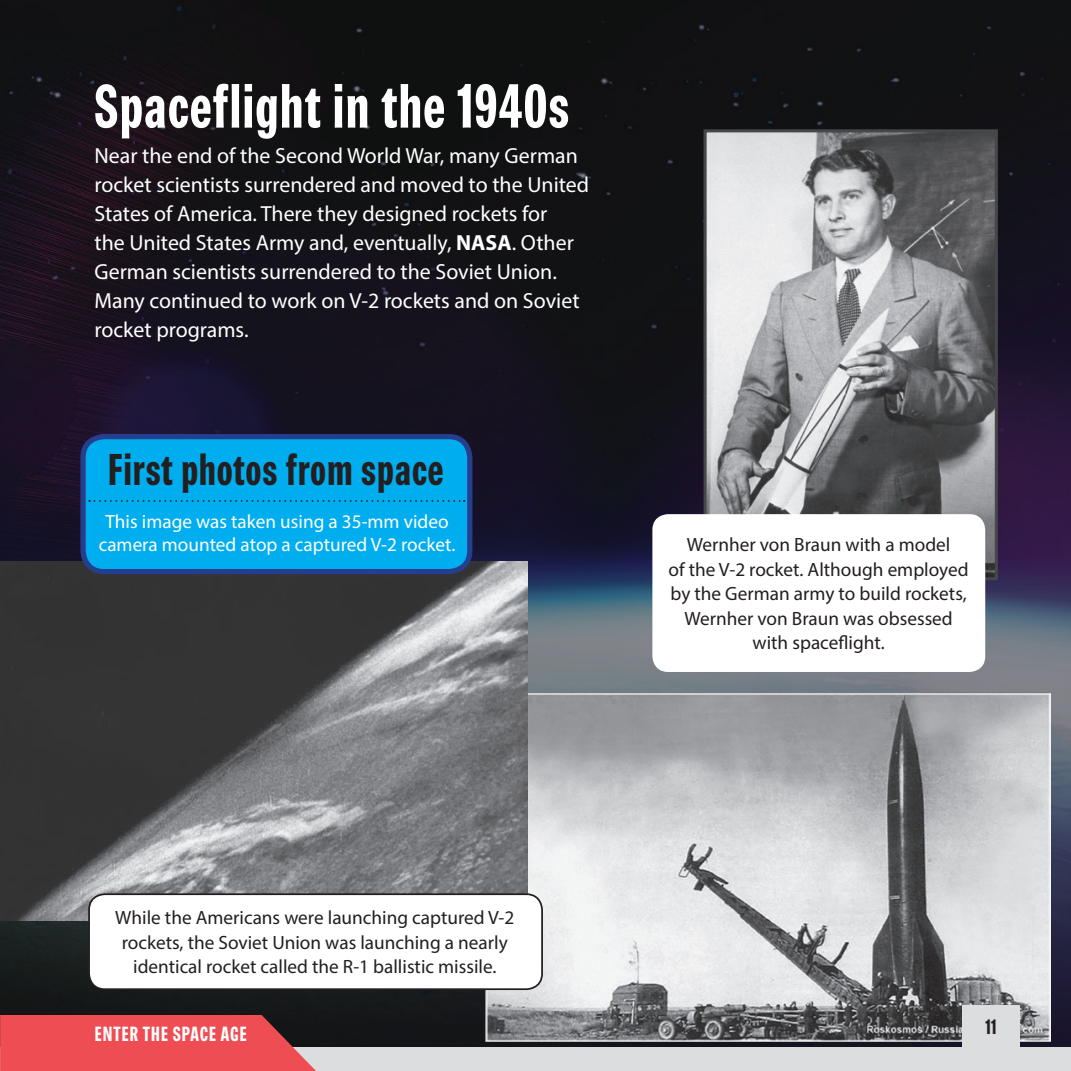
<style>
.page{position:relative;width:1071px;height:1071px;background:#fff}
.page>*{position:absolute;margin:0;border:0;box-sizing:border-box;transform-origin:0 0}
.t1{font:63px "Brown Condensed Display";letter-spacing:.03em;color:#fff}
.t2{font:45.5px "Brown Condensed Display";letter-spacing:.03em;color:#231f20}
.t3{font:21.88px/28.9px "Myriad Pro";color:#fff}
.t4{font:21px "Brown Condensed Display";color:#fff}
.t5{font:21px "Brown Condensed Display";color:#231f20}
.t6{font:19.25px/24.5px "Myriad Pro";color:#231f20;text-align:center}
.t7{font:19.25px/23.1px "Myriad Pro";color:#fff;text-align:center}
.s1{font-weight:700}
</style>
<div class="page">
<hr style="left:0;top:0;width:2px;height:1051px;background:#011622">
<img style="left:1px;top:0;width:1070px;height:1047px">
<img style="left:708px;top:133px;width:286px;height:443px">
<div style="left:704px;top:129px;width:294px;height:451px;border:3px solid #464748"></div>
<div style="left:652px;top:514px;width:333px;height:158px;background:#fff;border-radius:16px"></div>
<img style="left:485px;top:692px;width:565px;height:349px">
<img style="left:0;top:562px;width:528px;height:358px">
<div style="left:83px;top:437px;width:387px;height:135px;background:#00aeef;border-radius:21px"></div>
<div style="left:80px;top:434px;width:392px;height:140px;border:5px solid #253f8e;border-radius:21px"></div>
<svg style="left:89px;top:500px;width:376px;height:2px"></svg>
<div style="left:0;top:1047px;width:1071px;height:24px;background:#dcdddf"></div>
<div style="left:962px;top:1006px;width:58px;height:65px;background:#dcdddf"></div>
<svg style="left:0;top:1015px;width:316px;height:56px;background:#df4b51"></svg>
<div style="left:89px;top:894px;width:453px;height:95px;background:#fff;border-radius:16px"></div>
<div style="left:88px;top:893px;width:455px;height:97px;border:2px solid #231f20;border-radius:16px"></div>
<h1 class="t1" style="left:93px;top:70px;width:477px">Spaceflight in the 1940s</h1>
<p class="t3" style="left:94px;top:141px;width:496px">Near the end of the Second World War, many German rocket scientists surrendered and moved to the United States of America. There they designed rockets for<br>the United States Army and, eventually, <span class="s1">NASA</span>. Other German scientists surrendered to the Soviet Union.<br>Many continued to work on V-2 rockets and on Soviet rocket programs.</p>
<h2 class="t2" style="left:107px;top:443px;width:337px">First photos from space</h2>
<p class="t7" style="left:99px;top:510px;width:358px">This image was taken using a 35-mm video camera mounted atop a captured V-2 rocket.</p>
<p class="t6" style="left:669px;top:532px;width:302px">Wernher von Braun with a model<br>of the V-2 rocket. Although employed by the German army to build rockets,<br>Wernher von Braun was obsessed with spaceflight.</p>
<p class="t6" style="left:115px;top:905px;width:400px">While the Americans were launching captured V-2 rockets, the Soviet Union was launching a nearly identical rocket called the R-1 ballistic missile.</p>
<p class="t4" style="left:94px;top:1022px;width:10px">ente</p>
<p class="t4" style="left:129px;top:1022px;width:53px">r the space</p>
<p class="t4" style="left:221px;top:1022px;width:26px">age</p>
<p class="t5" style="left:985px;top:1015px;width:12px">11</p>
</div>
